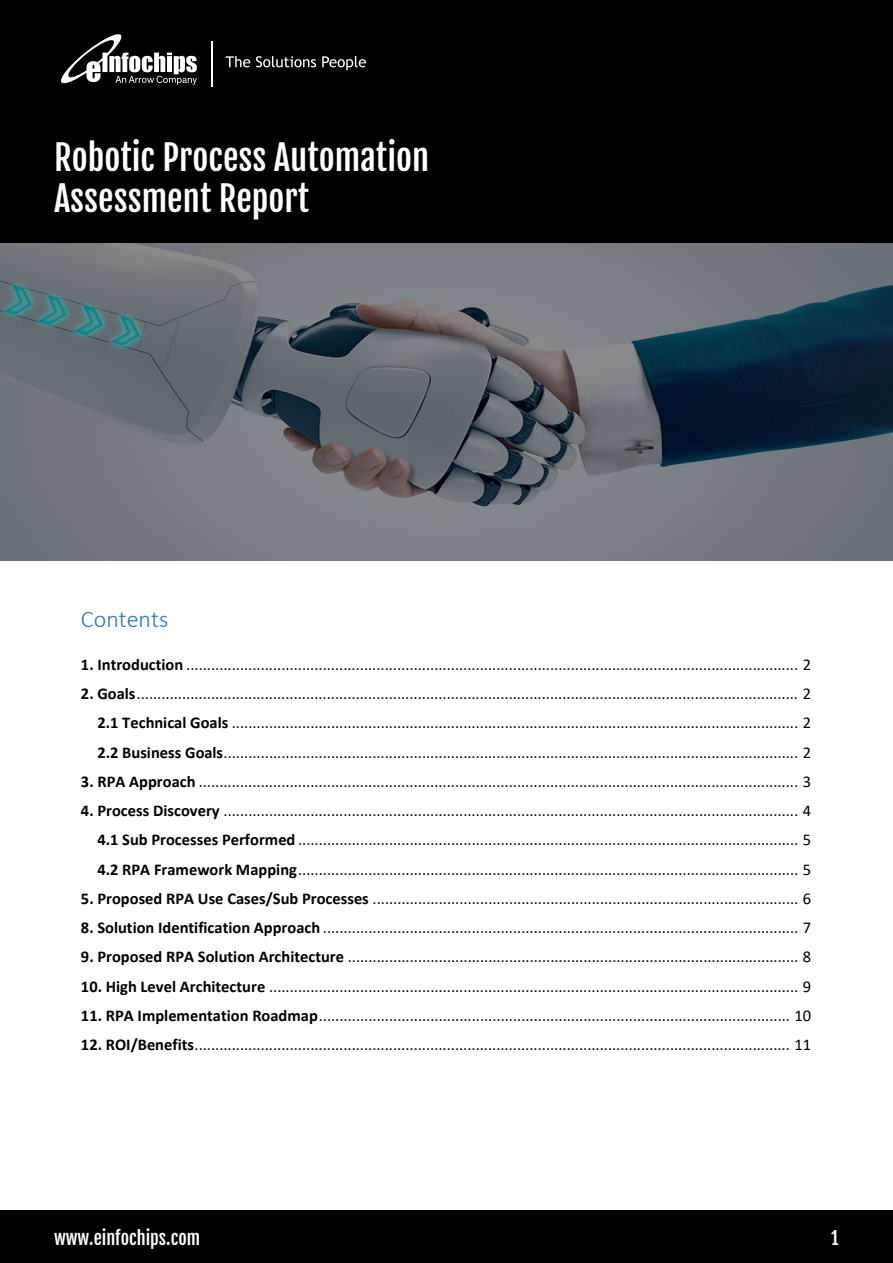
<style>
.page{position:relative;width:893px;height:1263px;background:#fff}
.page>*{position:absolute;margin:0;border:0;box-sizing:border-box;transform-origin:0 0}
.t1{font:34.5px/41.4px "Fjalla One";color:#fff}
.t2{font:300 24px "Calibri";color:#2e74b5}
.t3{font:18px "Fjalla One";color:#fff}
.t4{font:16.5px/29.2px "Calibri";color:#000;text-align:justify}
.s1{font-weight:700}
</style>
<div class="page">
<div style="left:0;top:1210px;width:893px;height:53px;background:#000"></div>
<img style="left:0;top:243px;width:893px;height:317px">
<div style="left:0;top:0;width:893px;height:243px;background:#000"></div>
<svg style="left:226px;top:56px;width:140px;height:14px"></svg>
<hr style="left:212px;top:41px;width:1px;height:46px;background:#fff">
<svg style="left:61px;top:34px;width:136px;height:51px"></svg>
<h1 class="t1" style="left:54px;top:136px;width:377px">Robotic Process Automation<br>Assessment Report</h1>
<h2 class="t2" style="left:81px;top:604px;width:89px">Contents</h2>
<p class="t4" style="left:81px;top:649px;width:732px"><span class="s1">1. Introduction</span> .................................................................................................................................................... 2</p>
<p class="t4" style="left:97px;top:678px;width:715px;text-indent:-16px"><span class="s1">2. Goals</span>................................................................................................................................................................ 2<br><span class="s1">2.1 Technical Goals</span> ......................................................................................................................................... 2<br><span class="s1">2.2 Business Goals</span>........................................................................................................................................... 2</p>
<p class="t4" style="left:81px;top:766px;width:732px"><span class="s1">3. RPA Approach</span> ................................................................................................................................................. 3</p>
<p class="t4" style="left:97px;top:795px;width:715px;text-indent:-16px"><span class="s1">4. Process Discovery</span> ........................................................................................................................................... 4<br><span class="s1">4.1 Sub Processes Performed</span> ......................................................................................................................... 5<br><span class="s1">4.2 RPA Framework Mapping</span>......................................................................................................................... 5</p>
<p class="t4" style="left:81px;top:883px;width:732px"><span class="s1">5. Proposed RPA Use Cases/Sub Processes</span> ....................................................................................................... 6</p>
<p class="t4" style="left:81px;top:912px;width:732px"><span class="s1">8. Solution Identification Approach</span> ................................................................................................................... 7</p>
<p class="t4" style="left:81px;top:942px;width:732px"><span class="s1">9. Proposed RPA Solution Architecture</span> ............................................................................................................. 8</p>
<p class="t4" style="left:81px;top:971px;width:732px"><span class="s1">10. High Level Architecture</span> ................................................................................................................................ 9</p>
<p class="t4" style="left:81px;top:1000px;width:732px"><span class="s1">11. RPA Implementation Roadmap</span>.................................................................................................................. 10</p>
<p class="t4" style="left:81px;top:1029px;width:732px"><span class="s1">12. ROI/Benefits</span>................................................................................................................................................ 11</p>
<p class="t3" style="left:54px;top:1226px;width:148px">www.einfochips.com</p>
<p class="t3" style="left:831px;top:1226px;width:9px">1</p>
</div>
